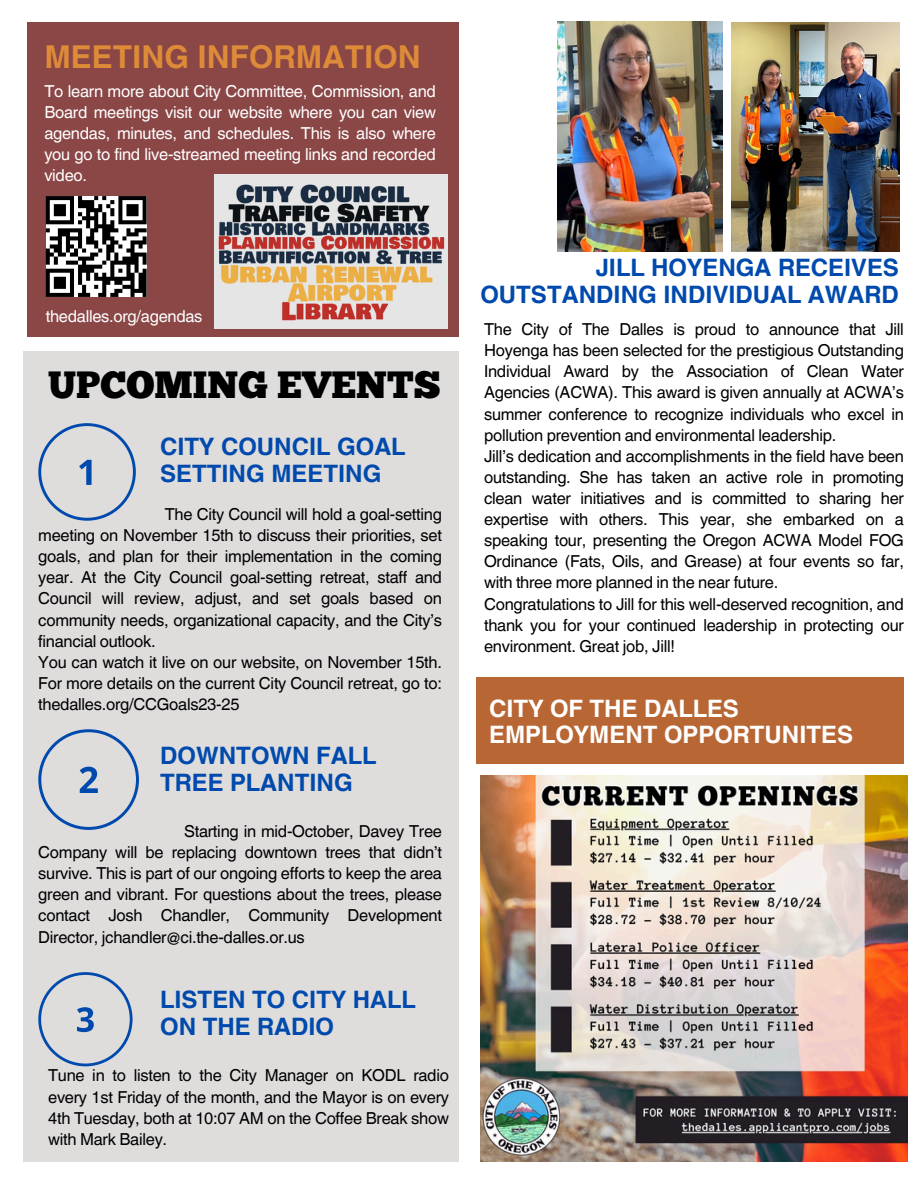
<style>
.page{position:relative;width:918px;height:1188px;background:#fff}
.page>*{position:absolute;margin:0;border:0;box-sizing:border-box;transform-origin:0 0}
.t1{font:37.95px "Chunk Five";color:#000}
.t2{font:700 31.5px "Helvetica World";color:#dd8b39}
.t3{font:700 24px/27px "Helvetica World";color:#004aad}
.t4{font:700 24px/27px "Helvetica World";color:#fff}
.t5{font:16.5px/21.1px "Helvetica World";letter-spacing:-.015em;color:#000;text-align:justify}
.t6{font:16.5px/21.1px "Helvetica World";letter-spacing:-.015em;color:#fff;text-align:justify}
</style>
<div class="page">
<div style="left:24px;top:351px;width:435px;height:810px;background:#dfdcdc"></div>
<div style="left:476px;top:677px;width:428px;height:86px;background:#b86634"></div>
<img style="left:480px;top:776px;width:428px;height:386px">
<img style="left:558px;top:22px;width:164px;height:229px">
<svg style="left:38px;top:423px;width:98px;height:98px"></svg>
<svg style="left:38px;top:729px;width:100px;height:100px"></svg>
<svg style="left:38px;top:972px;width:95px;height:94px"></svg>
<div style="left:27px;top:22px;width:432px;height:315px;background:#8b4646"></div>
<svg style="left:46px;top:196px;width:101px;height:101px;background:#787878"></svg>
<img style="left:214px;top:174px;width:233px;height:154px">
<img style="left:732px;top:23px;width:167px;height:228px">
<h3 class="t2" style="left:44px;top:31px;width:378px">MEETING INFORMATION</h3>
<p class="t6" style="left:44px;top:80px;width:393px">To learn more about City Committee, Commission, and Board meetings visit our website where you can view agendas, minutes, and schedules. This is also where you go to find live-streamed meeting links and recorded video.</p>
<p class="t6" style="left:46px;top:305px;width:158px">thedalles.org/agendas</p>
<p class="t1" style="left:48px;top:370px;width:394px">UPCOMING EVENTS</p>
<h3 class="t3" style="left:160px;top:430px;width:247px">CITY COUNCIL GOAL<br>SETTING MEETING</h3>
<p class="t5" style="left:38px;top:504px;width:405px;text-indent:127px">The City Council will hold a goal-setting meeting on November 15th to discuss their priorities, set goals, and plan for their implementation in the coming year. At the City Council goal-setting retreat, staff and Council will review, adjust, and set goals based on community needs, organizational capacity, and the City’s financial outlook.</p>
<p class="t5" style="left:38px;top:651px;width:405px">You can watch it live on our website, on November 15th.<br>For more details on the current City Council retreat, go to: thedalles.org/CCGoals23-25</p>
<p class="t3" style="left:160px;top:740px;width:218px">DOWNTOWN FALL<br>TREE PLANTING</p>
<p class="t5" style="left:38px;top:821px;width:405px;text-indent:146px">Starting in mid-October, Davey Tree Company will be replacing downtown trees that didn’t survive. This is part of our ongoing efforts to keep the area green and vibrant. For questions about the trees, please contact Josh Chandler, Community Development Director, jchandler@ci.the-dalles.or.us</p>
<p class="t3" style="left:160px;top:984px;width:257px">LISTEN TO CITY HALL<br>ON THE RADIO</p>
<h3 class="t5" style="left:48px;top:1065px;width:402px">Tune in to listen to the City Manager on KODL radio every 1st Friday of the month, and the Mayor is on every 4th Tuesday, both at 10:07 AM on the Coffee Break show with Mark Bailey.</h3>
<h1 class="t3" style="left:480px;top:252px;width:420px;text-align:right">JILL HOYENGA RECEIVES<br>OUTSTANDING INDIVIDUAL AWARD</h1>
<p class="t5" style="left:484px;top:319px;width:421px">The City of The Dalles is proud to announce that Jill Hoyenga has been selected for the prestigious Outstanding Individual Award by the Association of Clean Water Agencies (ACWA). This award is given annually at ACWA’s summer conference to recognize individuals who excel in pollution prevention and environmental leadership.</p>
<h3 class="t5" style="left:484px;top:446px;width:421px">Jill’s dedication and accomplishments in the field have been outstanding. She has taken an active role in promoting clean water initiatives and is committed to sharing her expertise with others. This year, she embarked on a speaking tour, presenting the Oregon ACWA Model FOG Ordinance (Fats, Oils, and Grease) at four events so far, with three more planned in the near future.</h3>
<p class="t5" style="left:484px;top:593px;width:421px">Congratulations to Jill for this well-deserved recognition, and thank you for your continued leadership in protecting our environment. Great job, Jill!</p>
<p class="t4" style="left:489px;top:692px;width:366px">CITY OF THE DALLES<br>EMPLOYMENT OPPORTUNITES</p>
</div>
